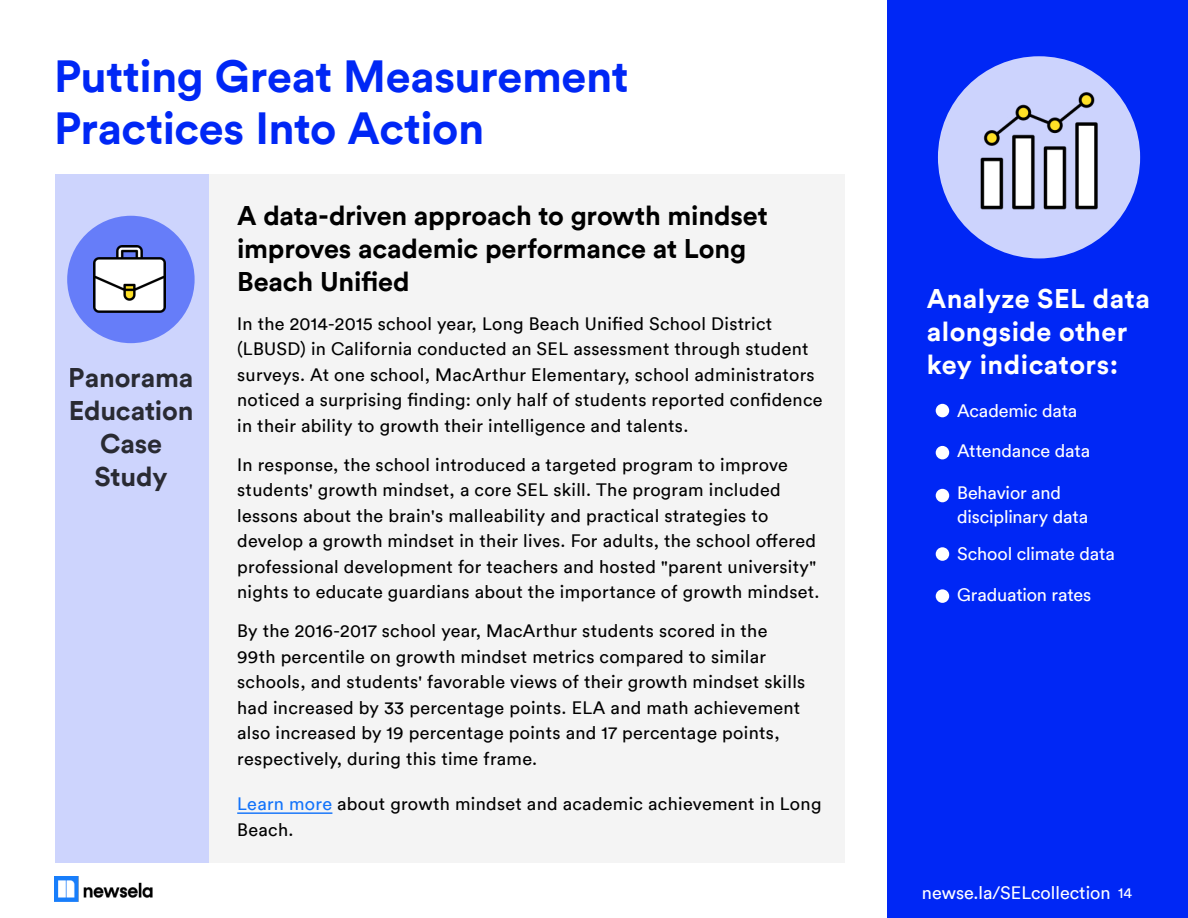
<style>
.page{position:relative;width:1188px;height:918px;background:#fff}
.page>*{position:absolute;margin:0;border:0;box-sizing:border-box;transform-origin:0 0}
.t1{font:700 45px/52.5px "Circular";letter-spacing:-.01em;color:#0027f5}
.t2{font:700 27px/33px "Circular";letter-spacing:-.005em;color:#000}
.t3{font:700 27px/33px "Circular";letter-spacing:.015em;color:#fff}
.t4{font:18px/25.5px "Circular";letter-spacing:.015em;color:#000}
.t5{font:18px/24px "Circular";letter-spacing:-.005em;color:#fff}
.s1{color:#1273fa}
.s2{font-size:15px}
</style>
<div class="page">
<img style="left:54px;top:877px;width:99px;height:24px">
<div style="left:888px;top:0;width:300px;height:918px;background:#0027f5"></div>
<div style="left:938px;top:56px;width:202px;height:202px;background:#ccd3fd;border-radius:50%"></div>
<img style="left:980px;top:92px;width:118px;height:118px">
<div style="left:55px;top:175px;width:153px;height:688px;background:#cdd4fd"></div>
<div style="left:209px;top:175px;width:635px;height:688px;background:#f4f4f4"></div>
<div style="left:67px;top:216px;width:128px;height:127px;background:#667df9;border-radius:50%"></div>
<hr style="left:237px;top:812px;width:95px;height:2px;background:#1273fa">
<img style="left:94px;top:245px;width:72px;height:68px">
<div style="left:936px;top:404px;width:13px;height:13px;background:#fff;border-radius:50%"></div>
<div style="left:936px;top:547px;width:13px;height:14px;background:#fff;border-radius:50%"></div>
<div style="left:936px;top:446px;width:13px;height:13px;background:#fff;border-radius:50%"></div>
<div style="left:936px;top:589px;width:13px;height:14px;background:#fff;border-radius:50%"></div>
<div style="left:936px;top:489px;width:13px;height:13px;background:#fff;border-radius:50%"></div>
<h1 class="t1" style="left:54px;top:49px;width:576px">Putting Great Measurement<br>Practices Into Action</h1>
<h2 class="t2" style="left:69px;top:360px;width:126px;text-align:center">Panorama<br>Education<br>Case<br>Study</h2>
<h2 class="t2" style="left:237px;top:198px;width:532px">A data-driven approach to growth mindset improves academic performance at Long<br>Beach Unified</h2>
<p class="t4" style="left:237px;top:310px;width:587px">In the 2014-2015 school year, Long Beach Unified School District (LBUSD) in California conducted an SEL assessment through student surveys. At one school, MacArthur Elementary, school administrators noticed a surprising finding: only half of students reported confidence in their ability to growth their intelligence and talents.</p>
<p class="t4" style="left:237px;top:451px;width:584px">In response, the school introduced a targeted program to improve students' growth mindset, a core SEL skill. The program included lessons about the brain's malleability and practical strategies to develop a growth mindset in their lives. For adults, the school offered professional development for teachers and hosted "parent university" nights to educate guardians about the importance of growth mindset.</p>
<p class="t4" style="left:237px;top:618px;width:570px">By the 2016-2017 school year, MacArthur students scored in the 99th percentile on growth mindset metrics compared to similar schools, and students' favorable views of their growth mindset skills had increased by 33 percentage points. ELA and math achievement also increased by 19 percentage points and 17 percentage points, respectively, during this time frame.</p>
<p class="t4" style="left:237px;top:791px;width:586px"><span class="s1">Learn more</span> about growth mindset and academic achievement in Long<br>Beach.</p>
<h2 class="t3" style="left:927px;top:281px;width:225px">Analyze SEL data alongside other key indicators:</h2>
<p class="t5" style="left:957px;top:398px;width:122px">Academic data</p>
<p class="t5" style="left:957px;top:439px;width:135px">Attendance data</p>
<p class="t5" style="left:957px;top:480px;width:133px">Behavior and disciplinary data</p>
<p class="t5" style="left:957px;top:541px;width:159px">School climate data</p>
<p class="t5" style="left:957px;top:582px;width:136px">Graduation rates</p>
<p class="t5" style="left:922px;top:881px;width:212px">newse.la/SELcollection <span class="s2">14</span></p>
</div>
